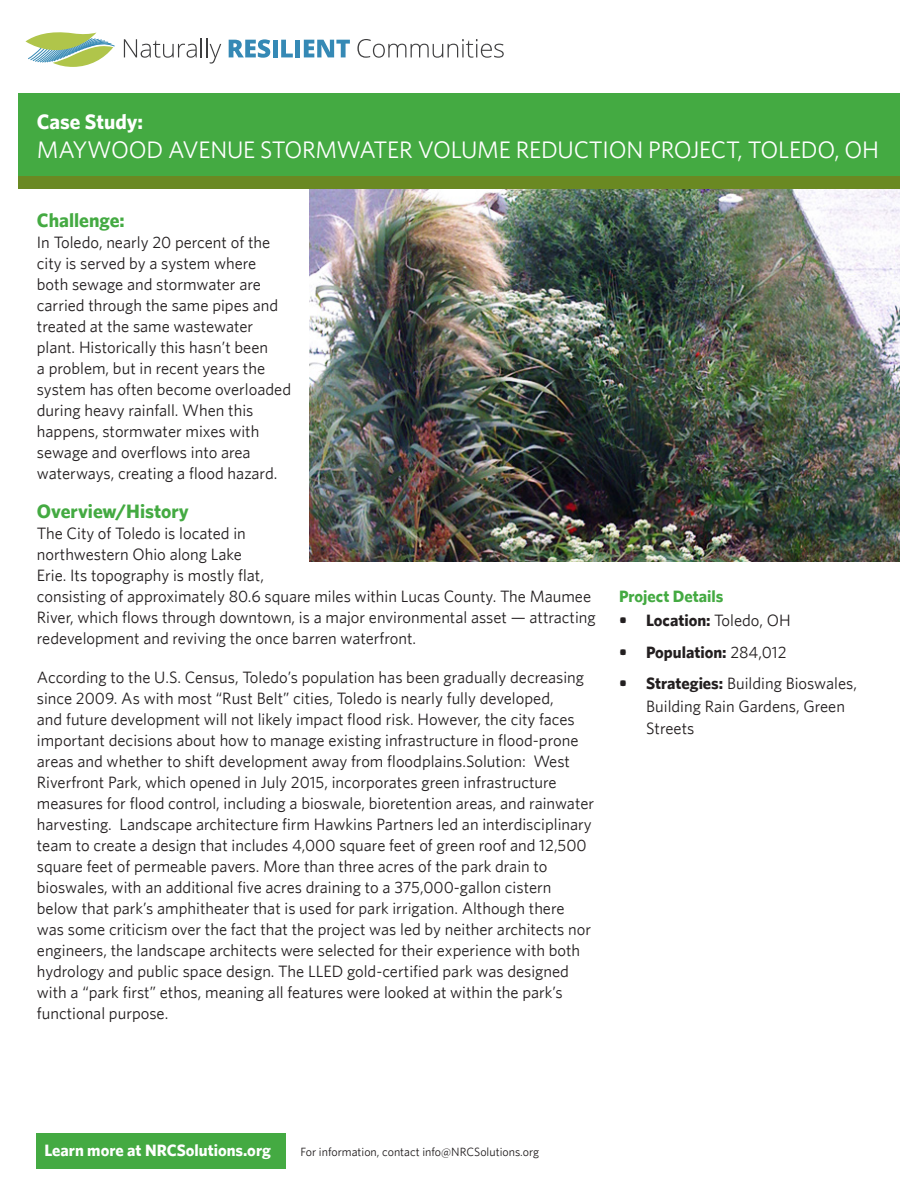
<style>
.page{position:relative;width:918px;height:1188px;background:#fff}
.page>*{position:absolute;margin:0;border:0;box-sizing:border-box;transform-origin:0 0}
.t1{font:24px "Whitney";letter-spacing:-.01em;color:#fff}
.t2{font:700 21px "Whitney";color:#fff}
.t3{font:700 19.5px "Whitney";color:#44aa42}
.Body_Text{font:16.5px/21px "Whitney";color:#231f20}
.t4{font:700 16.5px "Whitney";color:#231f20}
.t5{font:700 16.5px "Whitney";color:#fff}
.t6{font:700 16.5px "Whitney";color:#44aa42}
.t7{font:12px "Whitney";color:#231f20}
.s1{font-weight:400}
.s2{font-weight:700}
</style>
<div class="page">
<img style="left:309px;top:189px;width:591px;height:373px">
<div style="left:18px;top:106px;width:882px;height:83px;background:#6a8922"></div>
<div style="left:18px;top:94px;width:882px;height:82px;background:#44aa42"></div>
<svg style="left:26px;top:32px;width:89px;height:35px"></svg>
<svg style="left:124px;top:38px;width:97px;height:26px"></svg>
<svg style="left:229px;top:39px;width:41px;height:19px"></svg>
<div style="left:273px;top:40px;width:5px;height:17px;background:#3589b5"></div>
<svg style="left:281px;top:40px;width:12px;height:17px"></svg>
<div style="left:295px;top:40px;width:5px;height:17px;background:#3589b5"></div>
<svg style="left:304px;top:40px;width:46px;height:17px"></svg>
<svg style="left:357px;top:39px;width:147px;height:19px"></svg>
<div style="left:37px;top:1134px;width:249px;height:35px;background:#44aa42"></div>
<p class="t2" style="left:37px;top:109px;width:108px">Case Study:</p>
<p class="t1" style="left:37px;top:135px;width:844px">MAYWOOD AVENUE STORMWATER VOLUME REDUCTION PROJECT, TOLEDO, OH</p>
<p class="t3" style="left:37px;top:209px;width:89px">Challenge:</p>
<p class="Body_Text" style="left:37px;top:232px;width:256px">In Toledo, nearly 20 percent of the city is served by a system where both sewage and stormwater are carried through the same pipes and treated at the same wastewater plant. Historically this hasn’t been<br>a problem, but in recent years the system has often become overloaded during heavy rainfall. When this happens, stormwater mixes with sewage and overflows into area waterways, creating a flood hazard.</p>
<p class="t3" style="left:37px;top:500px;width:153px">Overview/History</p>
<p class="Body_Text" style="left:37px;top:523px;width:560px">The City of Toledo is located in<br>northwestern Ohio along Lake<br>Erie. Its topography is mostly flat,<br>consisting of approximately 80.6 square miles within Lucas County. The Maumee River, which flows through downtown, is a major environmental asset — attracting redevelopment and reviving the once barren waterfront.</p>
<p class="Body_Text" style="left:37px;top:667px;width:559px">According to the U.S. Census, Toledo’s population has been gradually decreasing since 2009. As with most “Rust Belt” cities, Toledo is nearly fully developed,<br>and future development will not likely impact flood risk. However, the city faces important decisions about how to manage existing infrastructure in flood-prone areas and whether to shift development away from floodplains.Solution: West Riverfront Park, which opened in July 2015, incorporates green infrastructure measures for flood control, including a bioswale, bioretention areas, and rainwater harvesting. Landscape architecture firm Hawkins Partners led an interdisciplinary team to create a design that includes 4,000 square feet of green roof and 12,500 square feet of permeable pavers. More than three acres of the park drain to bioswales, with an additional five acres draining to a 375,000-gallon cistern below that park’s amphitheater that is used for park irrigation. Although there was some criticism over the fact that the project was led by neither architects nor engineers, the landscape architects were selected for their experience with both hydrology and public space design. The LLED gold-certified park was designed with a “park first” ethos, meaning all features were looked at within the park’s functional purpose.</p>
<p class="t6" style="left:619px;top:586px;width:106px">Project Details</p>
<p class="t4" style="left:619px;top:610px;width:173px">• Location: <span class="s1">Toledo, OH</span></p>
<p class="t4" style="left:619px;top:642px;width:169px">• Population: <span class="s1">284,012</span></p>
<p class="Body_Text" style="left:646px;top:672px;width:212px;line-height:22.5px;text-indent:-27px"><span class="s2">• Strategies:</span> Building Bioswales,<br>Building Rain Gardens, Green<br>Streets</p>
<p class="t5" style="left:44px;top:1141px;width:228px">Learn more at NRCSolutions.org</p>
<p class="t7" style="left:301px;top:1145px;width:240px">For information, contact info@NRCSolutions.org</p>
</div>
